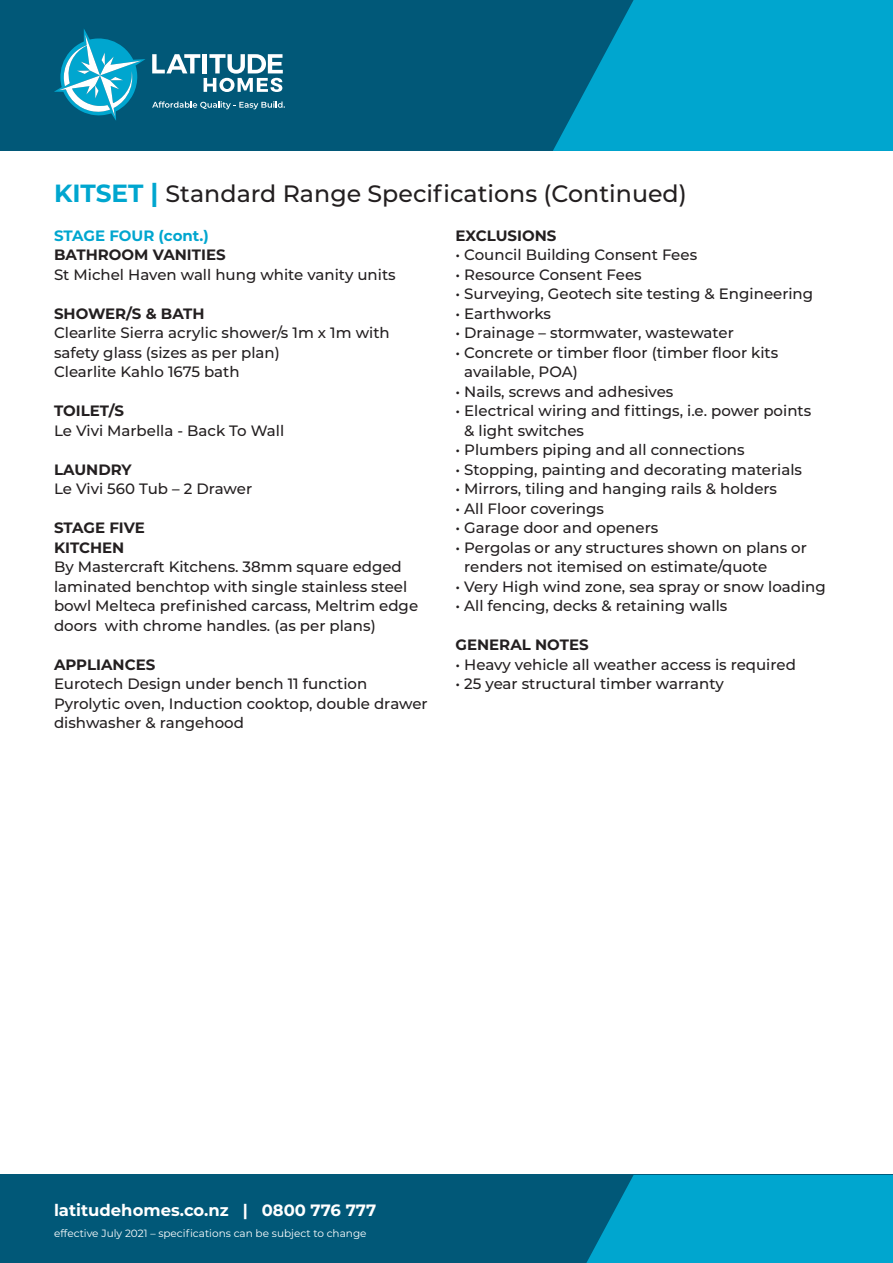
<style>
.page{position:relative;width:893px;height:1263px;background:#fff}
.page>*{position:absolute;margin:0;border:0;box-sizing:border-box;transform-origin:0 0}
.t1{font:500 23.7px "Montserrat";color:#231f20}
.t2{font:700 16.35px "Montserrat";color:#fff}
.t3{font:500 15px/19.5px "Montserrat";color:#231f20}
.t4{font:700 15px/19.5px "Montserrat";color:#231f20}
.t5{font:700 15px "Montserrat";letter-spacing:-.005em;color:#00a6cf}
.t6{font:10.5px "Montserrat";color:#fff}
.s1{font-weight:700;font-size:24.9px;color:#00a6cf}
.s2{font-weight:700;font-size:25.8px;color:#00a6cf}
</style>
<div class="page">
<div style="left:0;top:0;width:893px;height:151px;background:#015878"></div>
<div style="left:0;top:1175px;width:893px;height:88px;background:#015878"></div>
<svg style="left:54px;top:29px;width:91px;height:92px"></svg>
<svg style="left:152px;top:54px;width:131px;height:38px"></svg>
<svg style="left:152px;top:101px;width:133px;height:8px"></svg>
<svg style="left:553px;top:0;width:340px;height:151px;background:#009cc4"></svg>
<svg style="left:586px;top:1175px;width:307px;height:88px;background:#009fc8"></svg>
<h1 class="t1" style="left:54px;top:177px;width:634px"><span class="s1">KITSET</span> <span class="s2">|</span> Standard Range Specifications (Continued)</h1>
<p class="t5" style="left:54px;top:225px;width:156px">STAGE FOUR (cont.)</p>
<p class="t4" style="left:54px;top:245px;width:173px">BATHROOM VANITIES</p>
<p class="t3" style="left:54px;top:264px;width:343px">St Michel Haven wall hung white vanity units</p>
<p class="t4" style="left:54px;top:303px;width:152px">SHOWER/S &amp; BATH</p>
<p class="t3" style="left:54px;top:323px;width:337px">Clearlite Sierra acrylic shower/s 1m x 1m with safety glass (sizes as per plan)<br>Clearlite Kahlo 1675 bath</p>
<p class="t4" style="left:54px;top:401px;width:71px">TOILET/S</p>
<p class="t3" style="left:54px;top:420px;width:232px">Le Vivi Marbella - Back To Wall</p>
<p class="t4" style="left:54px;top:459px;width:79px">LAUNDRY</p>
<p class="t3" style="left:54px;top:479px;width:200px">Le Vivi 560 Tub – 2 Drawer</p>
<p class="t4" style="left:54px;top:518px;width:92px">STAGE FIVE<br>KITCHEN</p>
<p class="t3" style="left:54px;top:557px;width:366px">By Mastercraft Kitchens. 38mm square edged laminated benchtop with single stainless steel bowl Melteca prefinished carcass, Meltrim edge doors with chrome handles. (as per plans)</p>
<p class="t4" style="left:54px;top:654px;width:103px">APPLIANCES</p>
<p class="t3" style="left:54px;top:674px;width:375px">Eurotech Design under bench 11 function<br>Pyrolytic oven, Induction cooktop, double drawer dishwasher &amp; rangehood</p>
<p class="t4" style="left:455px;top:225px;width:102px">EXCLUSIONS</p>
<p class="t3" style="left:455px;top:245px;width:243px">• Council Building Consent Fees</p>
<p class="t3" style="left:455px;top:264px;width:188px">• Resource Consent Fees</p>
<p class="t3" style="left:455px;top:284px;width:359px">• Surveying, Geotech site testing &amp; Engineering</p>
<p class="t3" style="left:455px;top:303px;width:97px">• Earthworks</p>
<p class="t3" style="left:455px;top:323px;width:280px">• Drainage – stormwater, wastewater</p>
<p class="t3" style="left:464px;top:342px;width:316px;text-indent:-9px">• Concrete or timber floor (timber floor kits available, POA)</p>
<p class="t3" style="left:455px;top:381px;width:219px">• Nails, screws and adhesives</p>
<p class="t3" style="left:464px;top:401px;width:349px;text-indent:-9px">• Electrical wiring and fittings, i.e. power points &amp; light switches</p>
<p class="t3" style="left:455px;top:440px;width:291px">• Plumbers piping and all connections</p>
<p class="t3" style="left:455px;top:459px;width:348px">• Stopping, painting and decorating materials</p>
<p class="t3" style="left:455px;top:479px;width:323px">• Mirrors, tiling and hanging rails &amp; holders</p>
<p class="t3" style="left:455px;top:498px;width:150px">• All Floor coverings</p>
<p class="t3" style="left:455px;top:518px;width:204px">• Garage door and openers</p>
<p class="t3" style="left:464px;top:537px;width:344px;text-indent:-9px">• Pergolas or any structures shown on plans or renders not itemised on estimate/quote</p>
<p class="t3" style="left:455px;top:576px;width:372px">• Very High wind zone, sea spray or snow loading</p>
<p class="t3" style="left:455px;top:596px;width:273px">• All fencing, decks &amp; retaining walls</p>
<p class="t4" style="left:455px;top:635px;width:135px">GENERAL NOTES</p>
<p class="t3" style="left:455px;top:654px;width:342px">• Heavy vehicle all weather access is required</p>
<p class="t3" style="left:455px;top:674px;width:270px">• 25 year structural timber warranty</p>
<p class="t2" style="left:54px;top:1199px;width:324px">latitudehomes.co.nz | 0800 776 777</p>
<p class="t6" style="left:54px;top:1226px;width:314px">effective July 2021 – specifications can be subject to change</p>
</div>
